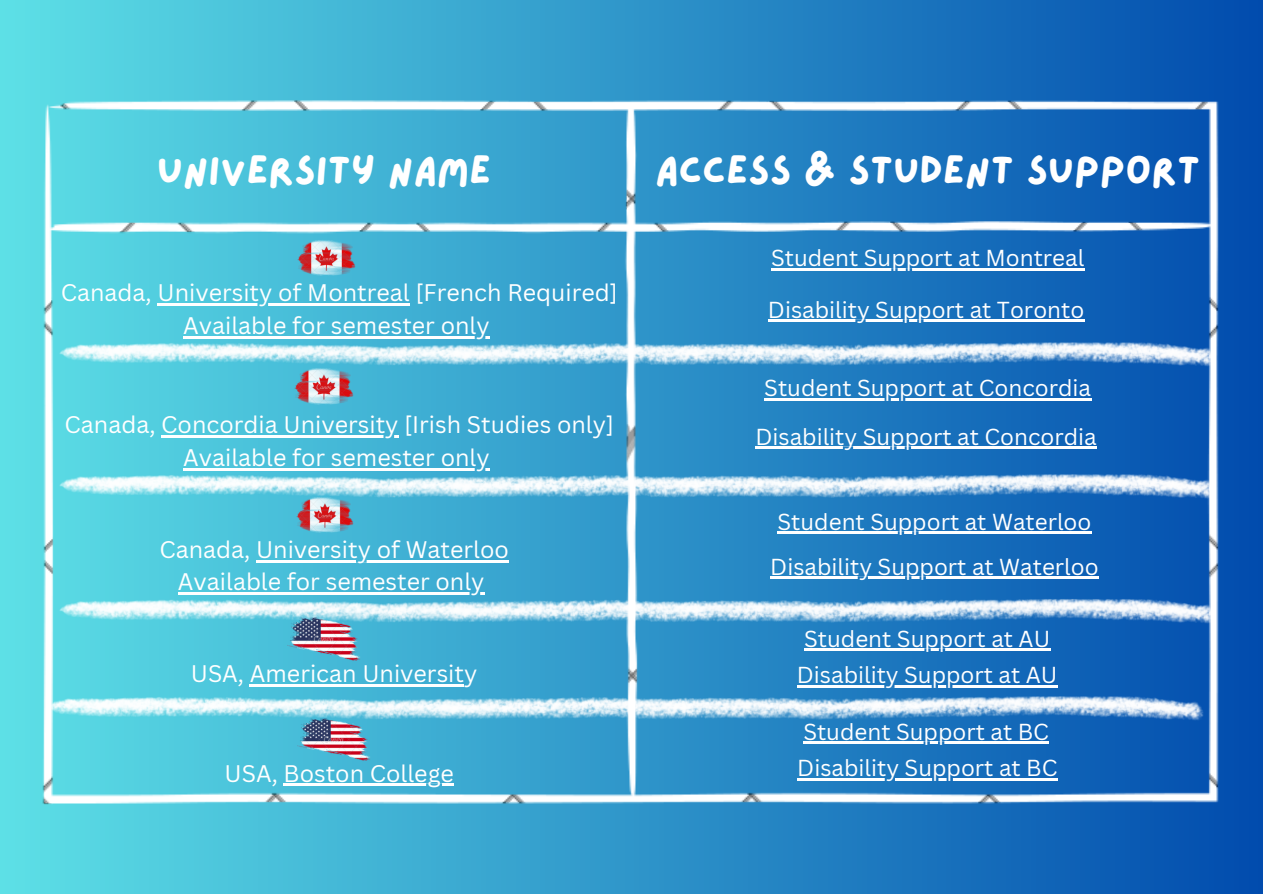
<style>
.page{position:relative;width:1263px;height:894px;background:#fff}
.page>*{position:absolute;margin:0;border:0;box-sizing:border-box;transform-origin:0 0}
.t1{font:40.5px "Lazydog";color:#fff}
.t2{font:23.4px "Canva Sans";color:#fff}
.t3{font:22.5px "Canva Sans";color:#fff}
</style>
<div class="page">
<div style="left:0;top:0;width:1263px;height:893px;background:linear-gradient(to right,#5de0e6,#014bad)"></div>
<img style="left:35px;top:69px;width:1192px;height:735px">
<svg style="left:36px;top:341px;width:1204px;height:26px"></svg>
<svg style="left:36px;top:598px;width:1204px;height:25px"></svg>
<svg style="left:23px;top:695px;width:1204px;height:25px"></svg>
<img style="left:298px;top:239px;width:57px;height:38px">
<img style="left:294px;top:367px;width:60px;height:39px">
<img style="left:288px;top:617px;width:73px;height:43px">
<hr style="left:771px;top:269px;width:313px;height:2px;background:#fff">
<hr style="left:768px;top:320px;width:316px;height:2px;background:#fff">
<hr style="left:764px;top:398px;width:327px;height:2px;background:#fff">
<hr style="left:755px;top:446px;width:342px;height:3px;background:#fff">
<hr style="left:250px;top:684px;width:214px;height:2px;background:#fff">
<hr style="left:804px;top:648px;width:246px;height:3px;background:#fff">
<hr style="left:797px;top:685px;width:261px;height:2px;background:#fff">
<hr style="left:284px;top:783px;width:170px;height:2px;background:#fff">
<hr style="left:803px;top:741px;width:246px;height:2px;background:#fff">
<hr style="left:797px;top:778px;width:261px;height:2px;background:#fff">
<hr style="left:158px;top:303px;width:252px;height:2px;background:#fff">
<hr style="left:183px;top:336px;width:307px;height:2px;background:#fff">
<hr style="left:161px;top:435px;width:237px;height:2px;background:#fff">
<hr style="left:183px;top:468px;width:307px;height:2px;background:#fff">
<img style="left:298px;top:718px;width:73px;height:42px">
<svg style="left:36px;top:474px;width:1204px;height:25px"></svg>
<img style="left:296px;top:496px;width:58px;height:38px">
<hr style="left:256px;top:559px;width:253px;height:3px;background:#fff">
<hr style="left:178px;top:592px;width:307px;height:2px;background:#fff">
<hr style="left:778px;top:531px;width:314px;height:3px;background:#fff">
<hr style="left:770px;top:576px;width:329px;height:3px;background:#fff">
<p class="t1" style="left:157px;top:150px;width:336px">UNIVERSITY NAME</p>
<p class="t1" style="left:655px;top:150px;width:547px">ACCESS &amp; STUDENT SUPPORT</p>
<p class="t2" style="left:61px;top:276px;width:558px">Canada, University of Montreal [French Required]</p>
<p class="t2" style="left:183px;top:308px;width:308px">Available for semester only</p>
<p class="t2" style="left:65px;top:408px;width:551px">Canada, Concordia University [Irish Studies only]</p>
<p class="t2" style="left:183px;top:440px;width:308px">Available for semester only</p>
<p class="t2" style="left:159px;top:532px;width:351px">Canada, University of Waterloo</p>
<p class="t2" style="left:178px;top:565px;width:308px">Available for semester only</p>
<p class="t2" style="left:191px;top:657px;width:288px">USA, American University</p>
<p class="t2" style="left:225px;top:756px;width:231px">USA, Boston College</p>
<p class="t3" style="left:771px;top:242px;width:315px">Student Support at Montreal</p>
<p class="t3" style="left:768px;top:293px;width:318px">Disability Support at Toronto</p>
<p class="t3" style="left:764px;top:372px;width:328px">Student Support at Concordia</p>
<p class="t3" style="left:755px;top:420px;width:343px">Disability Support at Concordia</p>
<p class="t3" style="left:778px;top:505px;width:315px">Student Support at Waterloo</p>
<p class="t3" style="left:770px;top:550px;width:330px">Disability Support at Waterloo</p>
<p class="t3" style="left:804px;top:622px;width:248px">Student Support at AU</p>
<p class="t3" style="left:797px;top:658px;width:262px">Disability Support at AU</p>
<p class="t3" style="left:803px;top:715px;width:247px">Student Support at BC</p>
<p class="t3" style="left:797px;top:751px;width:262px">Disability Support at BC</p>
</div>
